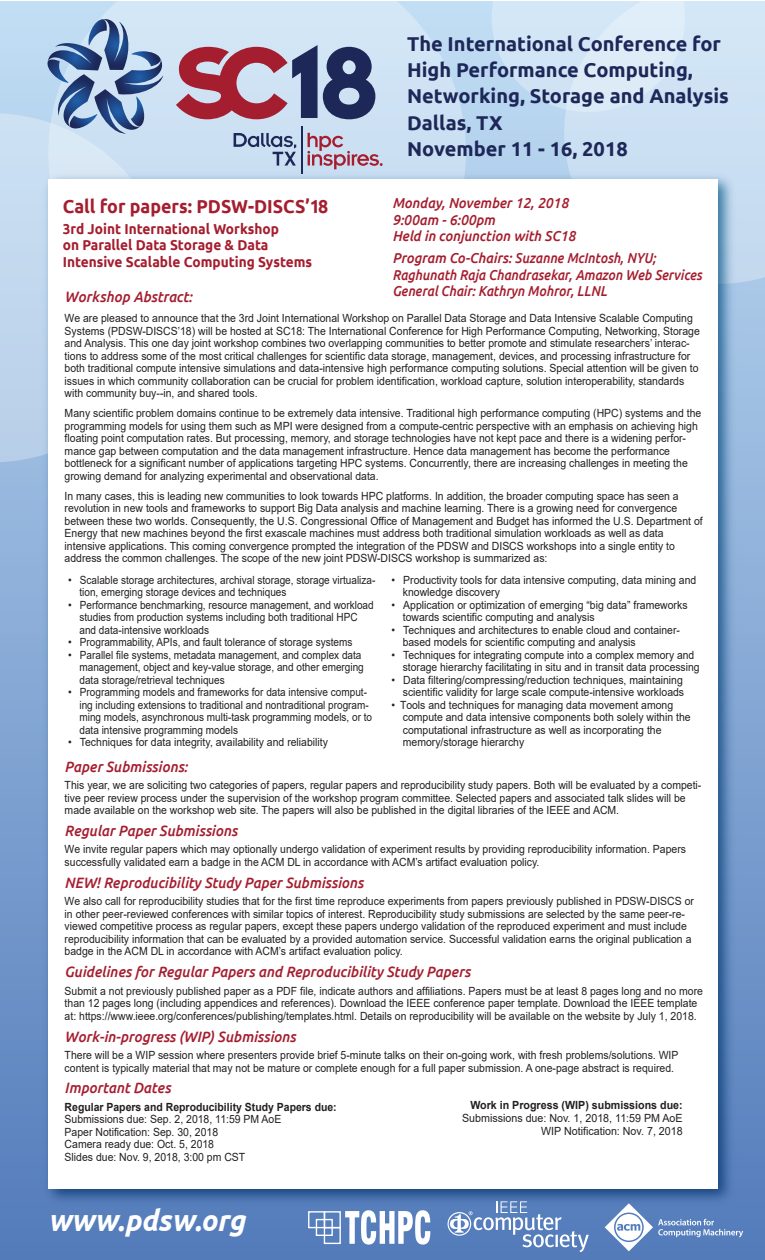
<style>
.page{position:relative;width:765px;height:1260px;background:#fff}
.page>*{position:absolute;margin:0;border:0;box-sizing:border-box;transform-origin:0 0}
.t1{font:italic 700 30px "Ubuntu";color:#fff;scale:.95 1}
.t2{font:700 20px/26.2px "Ubuntu";color:#1d2758}
.t3{font:700 18.75px "Ubuntu";color:#a51e2f;scale:.95 1}
.t4{font:italic 500 15px "Ubuntu";color:#a51e2f;scale:.95 1}
.t5{font:italic 500 14.38px/16.2px "Ubuntu";color:#a51e2f;scale:.95 1}
.t6{font:700 14.38px/16.2px "Ubuntu";color:#a51e2f;scale:.95 1}
.t7{font:11.25px/12.5px "Arial";color:#231f20;scale:.93 1}
.t8{font:11.25px/13.1px "Arial";color:#231f20;text-align:right;scale:.95 1}
.t9{font:700 11.25px "Arial";color:#231f20;scale:.93 1}
.t10{font:700 11.25px "Arial";color:#231f20;scale:.95 1}
</style>
<div class="page">
<div style="left:0;top:2px;width:765px;height:1258px;background:linear-gradient(to bottom,#c2def5,#537bba)"></div>
<svg style="left:605px;top:1203px;width:138px;height:48px"></svg>
<svg style="left:448px;top:1211px;width:141px;height:41px"></svg>
<svg style="left:48px;top:2px;width:418px;height:167px"></svg>
<svg style="left:0;top:113px;width:170px;height:349px"></svg>
<svg style="left:492px;top:2px;width:72px;height:110px"></svg>
<svg style="left:564px;top:2px;width:201px;height:282px"></svg>
<img style="left:38px;top:169px;width:701px;height:1042px">
<div style="left:49px;top:179px;width:669px;height:1010px;background:#fff"></div>
<svg style="left:234px;top:133px;width:62px;height:33px"></svg>
<hr style="left:301px;top:126px;width:2px;height:48px;background:#1d2758">
<svg style="left:176px;top:45px;width:199px;height:74px"></svg>
<svg style="left:307px;top:133px;width:76px;height:36px"></svg>
<svg style="left:45px;top:19px;width:122px;height:118px"></svg>
<div style="left:308px;top:1211px;width:17px;height:17px;border:1px solid #fff"></div>
<div style="left:324px;top:1227px;width:17px;height:17px;border:1px solid #fff"></div>
<div style="left:316px;top:1219px;width:17px;height:17px;border:1px solid #fff"></div>
<div style="left:324px;top:1211px;width:17px;height:17px;border:1px solid #fff"></div>
<svg style="left:345px;top:1210px;width:85px;height:35px"></svg>
<h2 class="t2" style="left:407px;top:30px;width:323px">The International Conference for<br>High Performance Computing,<br>Networking, Storage and Analysis<br>Dallas, TX<br>November 11 - 16, 2018</h2>
<p class="t5" style="left:392px;top:195px;width:194px">Monday, November 12, 2018<br>9:00am - 6:00pm<br>Held in conjunction with SC18</p>
<p class="t5" style="left:392px;top:250px;width:327px">Program Co-Chairs: Suzanne McIntosh, NYU;<br>Raghunath Raja Chandrasekar, Amazon Web Services<br>General Chair: Kathryn Mohror, LLNL</p>
<h3 class="t3" style="left:63px;top:195px;width:281px">Call for papers: PDSW-DISCS’18</h3>
<p class="t6" style="left:63px;top:221px;width:264px">3rd Joint International Workshop<br>on Parallel Data Storage &amp; Data<br>Intensive Scalable Computing Systems</p>
<h3 class="t4" style="left:65px;top:288px;width:136px">Workshop Abstract:</h3>
<p class="t7" style="left:65px;top:312px;width:684px">We are pleased to announce that the 3rd Joint International Workshop on Parallel Data Storage and Data Intensive Scalable Computing Systems (PDSW-DISCS’18) will be hosted at SC18: The International Conference for High Performance Computing, Networking, Storage and Analysis. This one day joint workshop combines two overlapping communities to better promote and stimulate researchers’ interac&shy;tions to address some of the most critical challenges for scientific data storage, management, devices, and processing infrastructure for both traditional compute intensive simulations and data-intensive high performance computing solutions. Special attention will be given to issues in which community collaboration can be crucial for problem identification, workload capture, solution interoperability, standards with community buy--in, and shared tools.</p>
<p class="t7" style="left:65px;top:407px;width:686px">Many scientific problem domains continue to be extremely data intensive. Traditional high performance computing (HPC) systems and the programming models for using them such as MPI were designed from a compute-centric perspective with an emphasis on achieving high floating point computation rates. But processing, memory, and storage technologies have not kept pace and there is a widening perfor&shy;mance gap between computation and the data management infrastructure. Hence data management has become the performance bottleneck for a significant number of applications targeting HPC systems. Concurrently, there are increasing challenges in meeting the growing demand for analyzing experimental and observational data.</p>
<p class="t7" style="left:65px;top:489px;width:688px">In many cases, this is leading new communities to look towards HPC platforms. In addition, the broader computing space has seen a revolution in new tools and frameworks to support Big Data analysis and machine learning. There is a growing need for convergence between these two worlds. Consequently, the U.S. Congressional Office of Management and Budget has informed the U.S. Department of Energy that new machines beyond the first exascale machines must address both traditional simulation workloads as well as data intensive applications. This coming convergence prompted the integration of the PDSW and DISCS workshops into a single entity to address the common challenges. The scope of the new joint PDSW-DISCS workshop is summarized as:</p>
<p class="t7" style="left:79px;top:574px;width:320px;text-indent:-11px">• Scalable storage architectures, archival storage, storage virtualiza&shy;tion, emerging storage devices and techniques</p>
<p class="t7" style="left:79px;top:599px;width:318px;text-indent:-11px">• Performance benchmarking, resource management, and workload studies from production systems including both traditional HPC and data-intensive workloads</p>
<p class="t7" style="left:68px;top:636px;width:307px">• Programmability, APIs, and fault tolerance of storage systems</p>
<p class="t7" style="left:79px;top:649px;width:307px;text-indent:-11px">• Parallel file systems, metadata management, and complex data management, object and key-value storage, and other emerging data storage/retrieval techniques</p>
<p class="t7" style="left:79px;top:686px;width:316px;text-indent:-11px">• Programming models and frameworks for data intensive comput&shy;ing including extensions to traditional and nontraditional program&shy;ming models, asynchronous multi-task programming models, or to data intensive programming models</p>
<p class="t7" style="left:68px;top:736px;width:281px">• Techniques for data integrity, availability and reliability</p>
<p class="t7" style="left:403px;top:574px;width:317px;text-indent:-11px">• Productivity tools for data intensive computing, data mining and knowledge discovery</p>
<p class="t7" style="left:403px;top:599px;width:308px;text-indent:-11px">• Application or optimization of emerging “big data” frameworks towards scientific computing and analysis</p>
<p class="t7" style="left:403px;top:624px;width:300px;text-indent:-11px">• Techniques and architectures to enable cloud and container&shy;based models for scientific computing and analysis</p>
<p class="t7" style="left:403px;top:649px;width:321px;text-indent:-11px">• Techniques for integrating compute into a complex memory and storage hierarchy facilitating in situ and in transit data processing</p>
<p class="t7" style="left:392px;top:674px;width:316px;text-align:right">• Data filtering/compressing/reduction techniques, maintaining scientific validity for large scale compute-intensive workloads</p>
<p class="t7" style="left:403px;top:699px;width:311px;text-indent:-11px">• T ools and techniques for managing data movement among compute and data intensive components both solely within the computational infrastructure as well as incorporating the memory/storage hierarchy</p>
<h3 class="t4" style="left:65px;top:757px;width:131px">Paper Submissions:</h3>
<p class="t7" style="left:65px;top:779px;width:686px">This year, we are soliciting two categories of papers, regular papers and reproducibility study papers. Both will be evaluated by a competi&shy;tive peer review process under the supervision of the workshop program committee. Selected papers and associated talk slides will be made available on the workshop web site. The papers will also be published in the digital libraries of the IEEE and ACM.</p>
<h3 class="t4" style="left:65px;top:821px;width:183px">Regular Paper Submissions</h3>
<p class="t7" style="left:65px;top:843px;width:670px">We invite regular papers which may optionally undergo validation of experiment results by providing reproducibility information. Papers successfully validated earn a badge in the ACM DL in accordance with ACM’s artifact evaluation policy.</p>
<h3 class="t4" style="left:65px;top:873px;width:316px">NEW! Reproducibility Study Paper Submissions</h3>
<p class="t7" style="left:65px;top:895px;width:678px">We also call for reproducibility studies that for the first time reproduce experiments from papers previously published in PDSW-DISCS or in other peer-reviewed conferences with similar topics of interest. Reproducibility study submissions are selected by the same peer-re&shy;viewed competitive process as regular papers, except these papers undergo validation of the reproduced experiment and must include reproducibility information that can be evaluated by a provided automation service. Successful validation earns the original publication a badge in the ACM DL in accordance with ACM’s artifact evaluation policy.</p>
<h3 class="t4" style="left:65px;top:963px;width:429px">Guidelines for Regular Papers and Reproducibility Study Papers</h3>
<p class="t7" style="left:65px;top:984px;width:688px">Submit a not previously published paper as a PDF file, indicate authors and affiliations. Papers must be at least 8 pages long and no more than 12 pages long (including appendices and references). Download the IEEE conference paper template. Download the IEEE template at: https://www.ieee.org/conferences/publishing/templates.html. Details on reproducibility will be available on the website by July 1, 2018.</p>
<h3 class="t4" style="left:65px;top:1027px;width:245px">Work-in-progress (WIP) Submissions</h3>
<p class="t7" style="left:65px;top:1049px;width:662px">There will be a WIP session where presenters provide brief 5-minute talks on their on-going work, with fresh problems/solutions. WIP content is typically material that may not be mature or complete enough for a full paper submission. A one-page abstract is required.</p>
<h3 class="t4" style="left:65px;top:1079px;width:113px">Important Dates</h3>
<p class="t9" style="left:65px;top:1099px;width:294px">Regular Papers and Reproducibility Study Papers due:</p>
<p class="t7" style="left:65px;top:1113px;width:235px">Submissions due: Sep. 2, 2018, 11:59 PM AoE Paper Notification: Sep. 30, 2018<br>Camera ready due: Oct. 5, 2018<br>Slides due: Nov. 9, 2018, 3:00 pm CST</p>
<p class="t10" style="left:470px;top:1097px;width:225px">Work in Progress (WIP) submissions due:</p>
<p class="t8" style="left:462px;top:1112px;width:234px">Submissions due: Nov. 1, 2018, 11:59 PM AoE<br>WIP Notification: Nov. 7, 2018</p>
<h1 class="t1" style="left:48px;top:1203px;width:209px">www.pdsw.org</h1>
</div>
